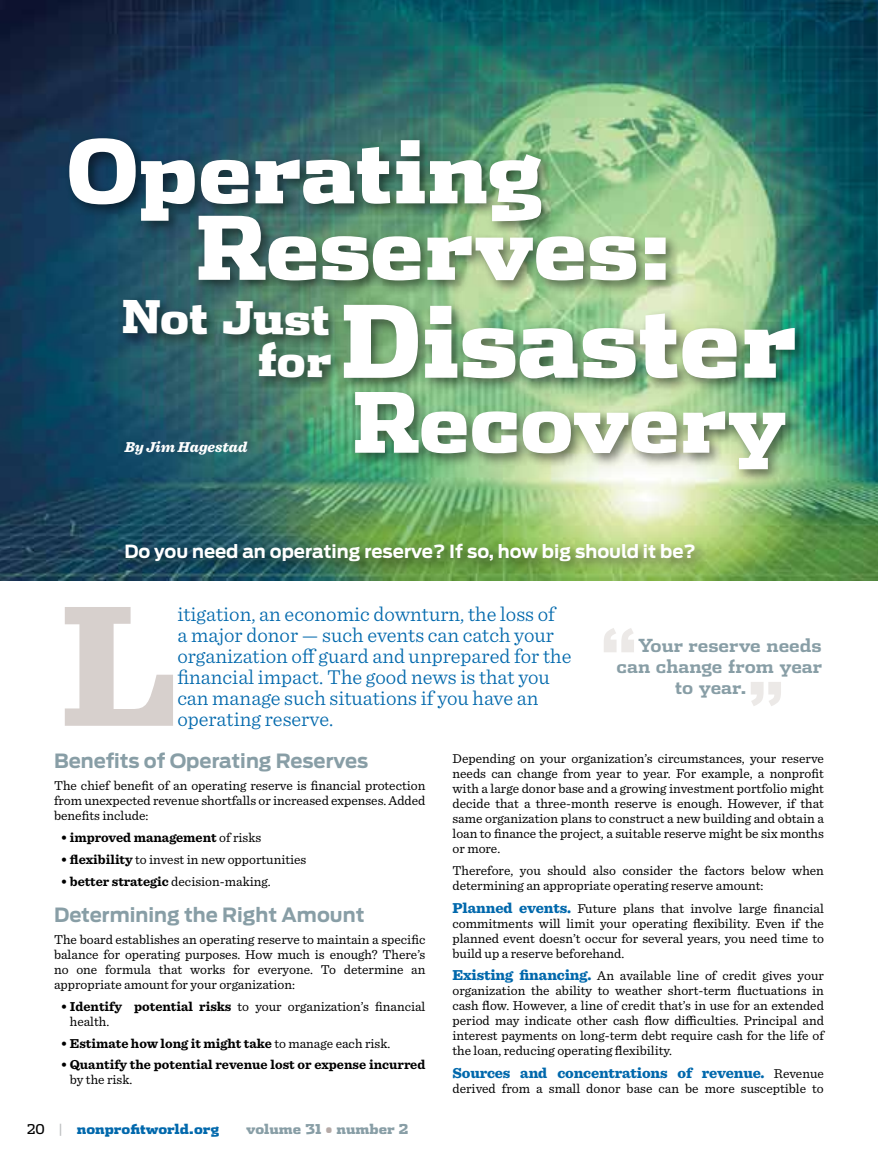
<style>
.page{position:relative;width:878px;height:1161px;background:#fff}
.page>*{position:absolute;margin:0;border:0;box-sizing:border-box;transform-origin:0 0}
.t1{font:900 180.6px "Sentinel";color:#d7d0cd}
.t2{font:900 99px "Dispatch";color:#fff}
.t3{font:900 87px/76.5px "Dispatch";color:#fff}
.t4{font:900 82.5px "Dispatch";letter-spacing:-.01em;color:#fff}
.t5{font:700 72px "Antenna";color:#ece9e7}
.t6{font:900 45px/41.5px "Dispatch";color:#fff;text-align:right}
.t7{font:300 21px/21px "Sentinel";color:#0068ac}
.t8{font:700 19.5px "Antenna";color:#889ea6}
.t9{font:700 18px "Antenna";color:#fff}
.t10{font:700 18px "Dispatch";color:#889ea6}
.t11{font:900 15px "Sentinel";letter-spacing:-.01em;color:#0068ac}
.t12{font:italic 900 15px "Sentinel";color:#fff}
.t13{font:13.5px/15px "Sentinel";color:#000;text-align:justify}
.t14{font:700 13.5px "Sentinel";color:#000}
.t15{font:900 13.5px "Dispatch";color:#0068ac}
.t16{font:900 13.5px "Dispatch";color:#889ea6}
.s1{font-weight:400}
.s2{font-weight:700}
.s3{font-weight:400;color:#000}
.s4{font-weight:400;color:#bcbec0}
.s5{color:#b6aaa7}
.s6{font-weight:900;font-size:15px;color:#0068ac}
.s7{font-weight:400;font-size:13.5px;color:#000}
</style>
<div class="page">
<img style="left:0;top:0;width:878px;height:581px">
<div style="left:120px;top:539px;width:589px;height:37px;background:#000;opacity:.5"></div>
<div style="left:64px;top:133px;width:616px;height:162px;background:#000;opacity:.5"></div>
<div style="left:118px;top:295px;width:227px;height:97px;background:#000;opacity:.5"></div>
<div style="left:338px;top:299px;width:471px;height:185px;background:#000;opacity:.5"></div>
<h3 class="t3" style="left:195px;top:127px;width:478px;text-indent:-129px">Operating<br>Reserves:</h3>
<h3 class="t6" style="left:122px;top:292px;width:212px;rotate:1deg">Not Just for</h3>
<h2 class="t2" style="left:340px;top:269px;width:458px">Disaster</h2>
<h3 class="t4" style="left:352px;top:362px;width:436px">Recovery</h3>
<p class="t12" style="left:125px;top:435px;width:124px">By Jim Hagestad</p>
<h3 class="t9" style="left:124px;top:541px;width:573px">Do you need an operating reserve? If so, how big should it be?</h3>
<h1 class="t1" style="left:60px;top:521px;width:119px">L</h1>
<h3 class="t7" style="left:177px;top:602px;width:395px">itigation, an economic downturn, the loss of<br>a major donor — such events can catch your organization off guard and unprepared for the financial impact. The good news is that you can manage such situations if you have an operating reserve.</h3>
<h3 class="t5" style="left:599px;top:612px;width:40px">“</h3>
<h3 class="t10" style="left:638px;top:633px;width:185px">Your reserve needs</h3>
<h3 class="t10" style="left:616px;top:654px;width:207px">can change from year</h3>
<h3 class="t10" style="left:675px;top:675px;width:73px">to year.</h3>
<h3 class="t5" style="left:746px;top:666px;width:40px">”</h3>
<h3 class="t8" style="left:54px;top:749px;width:316px">Benefits of Operating Reserves</h3>
<p class="t13" style="left:54px;top:777px;width:373px">The chief benefit of an operating reserve is financial protection from unexpected revenue shortfalls or increased expenses. Added benefits include:</p>
<p class="t14" style="left:61px;top:827px;width:202px">• improved management <span class="s1">of risks</span></p>
<p class="t13" style="left:61px;top:851px;width:247px"><span class="s2">• flexibility</span> to invest in new opportunities</p>
<p class="t14" style="left:61px;top:870px;width:211px">• better strategic <span class="s1">decision-making.</span></p>
<h3 class="t8" style="left:54px;top:903px;width:312px">Determining the Right Amount</h3>
<p class="t13" style="left:54px;top:931px;width:373px">The board establishes an operating reserve to maintain a specific balance for operating purposes. How much is enough? There’s no one formula that works for everyone. To determine an appropriate amount for your organization:</p>
<p class="t13" style="left:70px;top:998px;width:357px;text-indent:-9px"><span class="s2">• Identify potential risks</span> to your organization’s financial health.</p>
<p class="t14" style="left:61px;top:1032px;width:331px">• Estimate how long it might take <span class="s1">to manage each risk.</span></p>
<p class="t14" style="left:61px;top:1054px;width:366px">• Quantify the potential revenue lost or expense incurred</p>
<p class="t13" style="left:70px;top:1071px;width:64px">by the risk.</p>
<p class="t15" style="left:27px;top:1119px;width:194px"><span class="s3">20</span> <span class="s4">|</span> nonprofitworld.org</p>
<p class="t16" style="left:246px;top:1119px;width:164px">volume 31 <span class="s5">•</span> number 2</p>
<p class="t13" style="left:452px;top:750px;width:373px">Depending on your organization’s circumstances, your reserve needs can change from year to year. For example, a nonprofit with a large donor base and a growing investment portfolio might decide that a three-month reserve is enough. However, if that same organization plans to construct a new building and obtain a loan to finance the project, a suitable reserve might be six months or more.</p>
<p class="t13" style="left:452px;top:863px;width:373px">Therefore, you should also consider the factors below when determining an appropriate operating reserve amount:</p>
<p class="t13" style="left:452px;top:900px;width:373px"><span class="s6">Planned events.</span> Future plans that involve large financial commitments will limit your operating flexibility. Even if the planned event doesn’t occur for several years, you need time to build up a reserve beforehand.</p>
<p class="t13" style="left:452px;top:968px;width:373px"><span class="s6">Existing financing.</span> An available line of credit gives your organization the ability to weather short-term fluctuations in cash flow. However, a line of credit that’s in use for an extended period may indicate other cash flow difficulties. Principal and interest payments on long-term debt require cash for the life of the loan, reducing operating flexibility.</p>
<p class="t11" style="left:452px;top:1061px;width:373px">Sources and concentrations of revenue. <span class="s7">Revenue</span></p>
<p class="t13" style="left:452px;top:1080px;width:373px">derived from a small donor base can be more susceptible to</p>
</div>
